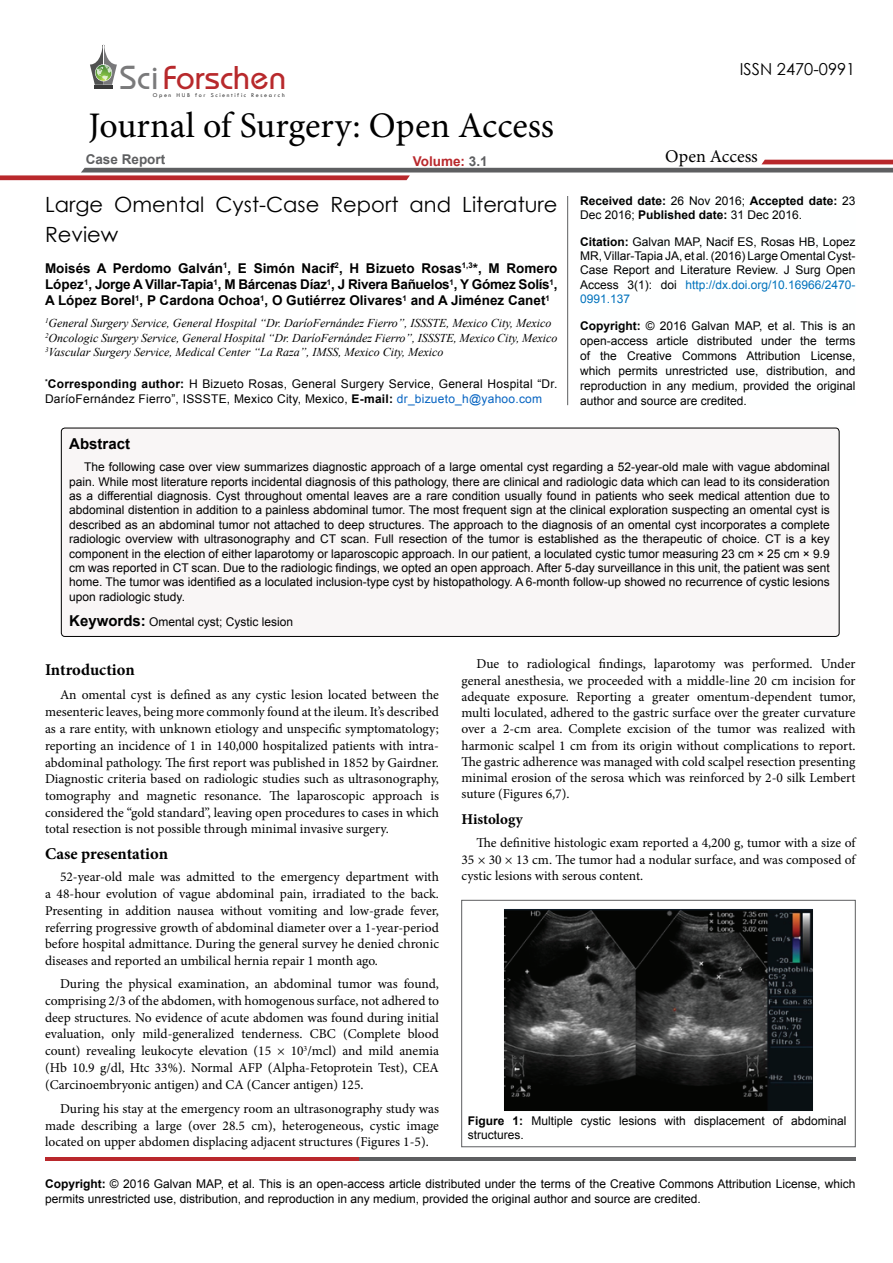
<style>
.page{position:relative;width:893px;height:1263px;background:#fff}
.page>*{position:absolute;margin:0;border:0;box-sizing:border-box;transform-origin:0 0}
.t1{font:36px "Minion Pro";color:#000}
.t2{font:34.35px "Opal";color:#b8292c}
.t3{font:21px/30px "Century Gothic";color:#000}
.t4{font:18px "Minion Pro";color:#000}
.List_Paragraph{font:700 16.5px "Minion Pro";letter-spacing:-.005em;color:#000}
.t5{font:16.5px "Century Gothic";color:#000}
.List_Paragraph-2{font:700 15px "Minion Pro";color:#000}
.List_Paragraph-3{font:700 15px "Arial";color:#000}
.t6{font:13.5px/16.8px "Minion Pro";color:#000;text-align:justify}
.t7{font:700 13.5px/16.2px "Arial";color:#000;text-align:justify}
.t8{font:700 13.5px "Arial";color:#5e5f61}
.t9{font:700 13.5px "Arial";color:#b9282c}
.t10{font:12px/14.4px "Arial";color:#000;text-align:justify}
.t11{font:italic 12px "Times New Roman";color:#000}
.t12{font:12px/14.4px "Arial";letter-spacing:.02em;color:#000}
.t13{font:700 12px/14.4px "Arial";color:#000}
.t14{font:6.15px "Tw Cen";letter-spacing:.27em;color:#3a3a3a}
.s1{color:#7a7a7b}
.s2{color:#5e5f61}
.s3{font-weight:700}
.s4{color:#0563c1}
.s5{font-weight:400}
.s6{color:#0072bc}
.s7{font-weight:700;font-size:15px}
</style>
<div class="page">
<hr style="left:94px;top:85px;width:19px;height:4px;background:#3a3a3a">
<svg style="left:90px;top:45px;width:27px;height:40px"></svg>
<svg style="left:0;top:160px;width:893px;height:20px"></svg>
<hr style="left:45px;top:1157px;width:314px;height:4px;background:#b9282c">
<hr style="left:359px;top:1157px;width:496px;height:4px;background:#5d5e60">
<hr style="left:567px;top:196px;width:1px;height:209px;background:#5e5f61">
<div style="left:61px;top:428px;width:778px;height:208px;background:#f9f6f6;border-radius:4px"></div>
<div style="left:61px;top:428px;width:778px;height:209px;border:1px solid #000;border-radius:4px"></div>
<div style="left:461px;top:900px;width:394px;height:247px;border:1px solid #5d5e60"></div>
<img style="left:504px;top:909px;width:309px;height:202px">
<h2 class="t2" style="left:120px;top:57px;width:168px"><span class="s1">Sci</span>Forschen</h2>
<p class="t14" style="left:153px;top:91px;width:134px">O pen HUB for Scientific Research</p>
<h1 class="t1" style="left:88px;top:102px;width:467px">Journal of Surgery: Open Access</h1>
<p class="t8" style="left:86px;top:151px;width:81px">Case Report</p>
<p class="t9" style="left:413px;top:152px;width:76px">Volume: <span class="s2">3.1</span></p>
<p class="t3" style="left:45px;top:189px;width:514px">Large Omental Cyst-Case Report and Literature<br>Review</p>
<p class="t7" style="left:45px;top:260px;width:514px">Moisés A Perdomo Galván<sup>1</sup>, E Simón Nacif<sup>2</sup>, H Bizueto Rosas<sup>1,3</sup>*, M Romero López<sup>1</sup>, Jorge A Villar-Tapia<sup>1</sup>, M Bárcenas Díaz<sup>1</sup>, J Rivera Bañuelos<sup>1</sup>, Y Gómez Solís<sup>1</sup>, A López Borel<sup>1</sup>, P Cardona Ochoa<sup>1</sup>, O Gutiérrez Olivares<sup>1</sup> and A Jiménez Canet<sup>1</sup></p>
<p class="t11" style="left:45px;top:315px;width:508px"><sup>1</sup>General Surgery Service, General Hospital “Dr. DaríoFernández Fierro”, ISSSTE, Mexico City, Mexico</p>
<p class="t11" style="left:45px;top:329px;width:514px"><sup>2</sup>Oncologic Surgery Service, General Hospital “Dr. DaríoFernández Fierro”, ISSSTE, Mexico City, Mexico</p>
<p class="t11" style="left:45px;top:344px;width:400px"><sup>3</sup>Vascular Surgery Service, Medical Center “La Raza”, IMSS, Mexico City, Mexico</p>
<p class="t12" style="left:45px;top:377px;width:514px"><sup>*</sup><span class="s3">Corresponding author:</span> H Bizueto Rosas, General Surgery Service, General Hospital “Dr.<br>DaríoFernández Fierro”, ISSSTE, Mexico City, Mexico, <span class="s3">E-mail:</span> <span class="s4">dr_bizueto_h@yahoo.com</span></p>
<p class="t5" style="left:740px;top:58px;width:117px">ISSN 2470-0991</p>
<h3 class="t4" style="left:665px;top:145px;width:94px">Open Access</h3>
<p class="t13" style="left:580px;top:194px;width:277px">Received date: <span class="s5">26 Nov 2016;</span> Accepted date: <span class="s5">23<br>Dec 2016;</span> Published date: <span class="s5">31 Dec 2016.</span></p>
<p class="t10" style="left:580px;top:234px;width:277px"><span class="s3">Citation:</span> Galvan MAP, Nacif ES, Rosas HB, Lopez MR, Villar-Tapia JA, et al. (2016) Large Omental Cyst-Case Report and Literature Review. J Surg Open Access 3(1): doi <span class="s6">http://dx.doi.org/10.16966/2470- 0991.137</span></p>
<p class="t10" style="left:580px;top:319px;width:277px;line-height:15px"><span class="s3">Copyright:</span> © 2016 Galvan MAP, et al. This is an open-access article distributed under the terms of the Creative Commons Attribution License, which permits unrestricted use, distribution, and reproduction in any medium, provided the original author and source are credited.</p>
<p class="List_Paragraph-3" style="left:69px;top:434px;width:62px">Abstract</p>
<p class="t10" style="left:69px;top:460px;width:762px;text-indent:15px">The following case over view summarizes diagnostic approach of a large omental cyst regarding a 52-year-old male with vague abdominal pain. While most literature reports incidental diagnosis of this pathology, there are clinical and radiologic data which can lead to its consideration as a differential diagnosis. Cyst throughout omental leaves are a rare condition usually found in patients who seek medical attention due to abdominal distention in addition to a painless abdominal tumor. The most frequent sign at the clinical exploration suspecting an omental cyst is described as an abdominal tumor not attached to deep structures. The approach to the diagnosis of an omental cyst incorporates a complete radiologic overview with ultrasonography and CT scan. Full resection of the tumor is established as the therapeutic of choice. CT is a key component in the election of either laparotomy or laparoscopic approach. In our patient, a loculated cystic tumor measuring 23 cm × 25 cm × 9.9 cm was reported in CT scan. Due to the radiologic findings, we opted an open approach. After 5-day surveillance in this unit, the patient was sent home. The tumor was identified as a loculated inclusion-type cyst by histopathology. A 6-month follow-up showed no recurrence of cystic lesions upon radiologic study.</p>
<p class="t10" style="left:69px;top:615px;width:226px"><span class="s7">Keywords:</span> Omental cyst; Cystic lesion</p>
<p class="List_Paragraph" style="left:45px;top:658px;width:91px">Introduction</p>
<p class="t6" style="left:45px;top:687px;width:395px;text-indent:15px">An omental cyst is defined as any cystic lesion located between the mesenteric leaves, being more commonly found at the ileum. It’s described as a rare entity, with unknown etiology and unspecific symptomatology; reporting an incidence of 1 in 140,000 hospitalized patients with intra&shy;abdominal pathology. The first report was published in 1852 by Gairdner.<br>Diagnostic criteria based on radiologic studies such as ultrasonography, tomography and magnetic resonance. The laparoscopic approach is considered the “gold standard”, leaving open procedures to cases in which total resection is not possible through minimal invasive surgery.</p>
<p class="List_Paragraph" style="left:45px;top:842px;width:125px">Case presentation</p>
<p class="t6" style="left:45px;top:868px;width:396px;text-indent:15px">52-year-old male was admitted to the emergency department with a 48-hour evolution of vague abdominal pain, irradiated to the back.<br>Presenting in addition nausea without vomiting and low-grade fever, referring progressive growth of abdominal diameter over a 1-year-period before hospital admittance. During the general survey he denied chronic diseases and reported an umbilical hernia repair 1 month ago.</p>
<p class="t6" style="left:45px;top:975px;width:395px;text-indent:15px">During the physical examination, an abdominal tumor was found, comprising 2/3 of the abdomen, with homogenous surface, not adhered to deep structures. No evidence of acute abdomen was found during initial evaluation, only mild-generalized tenderness. CBC (Complete blood count) revealing leukocyte elevation (15 × 10<sup>3</sup>/mcl) and mild anemia (Hb 10.9 g/dl, Htc 33%). Normal AFP (Alpha-Fetoprotein Test), CEA (Carcinoembryonic antigen) and CA (Cancer antigen) 125.</p>
<p class="t6" style="left:45px;top:1100px;width:396px;text-indent:15px">During his stay at the emergency room an ultrasonography study was made describing a large (over 28.5 cm), heterogeneous, cystic image located on upper abdomen displacing adjacent structures (Figures 1-5).</p>
<p class="t6" style="left:461px;top:656px;width:396px;line-height:16.2px;text-indent:15px">Due to radiological findings, laparotomy was performed. Under general anesthesia, we proceeded with a middle-line 20 cm incision for adequate exposure. Reporting a greater omentum-dependent tumor, multi loculated, adhered to the gastric surface over the greater curvature over a 2-cm area. Complete excision of the tumor was realized with harmonic scalpel 1 cm from its origin without complications to report.<br>The gastric adherence was managed with cold scalpel resection presenting minimal erosion of the serosa which was reinforced by 2-0 silk Lembert suture (Figures 6,7).</p>
<p class="List_Paragraph-2" style="left:461px;top:808px;width:63px">Histology</p>
<p class="t6" style="left:461px;top:835px;width:395px;line-height:16.2px;text-indent:15px">The definitive histologic exam reported a 4,200 g, tumor with a size of 35 × 30 × 13 cm. The tumor had a nodular surface, and was composed of cystic lesions with serous content.</p>
<p class="t10" style="left:468px;top:1113px;width:380px"><span class="s3">Figure 1:</span> Multiple cystic lesions with displacement of abdominal structures.</p>
<p class="t10" style="left:45px;top:1176px;width:812px;line-height:15px"><span class="s3">Copyright:</span> © 2016 Galvan MAP, et al. This is an open-access article distributed under the terms of the Creative Commons Attribution License, which permits unrestricted use, distribution, and reproduction in any medium, provided the original author and source are credited.</p>
</div>
